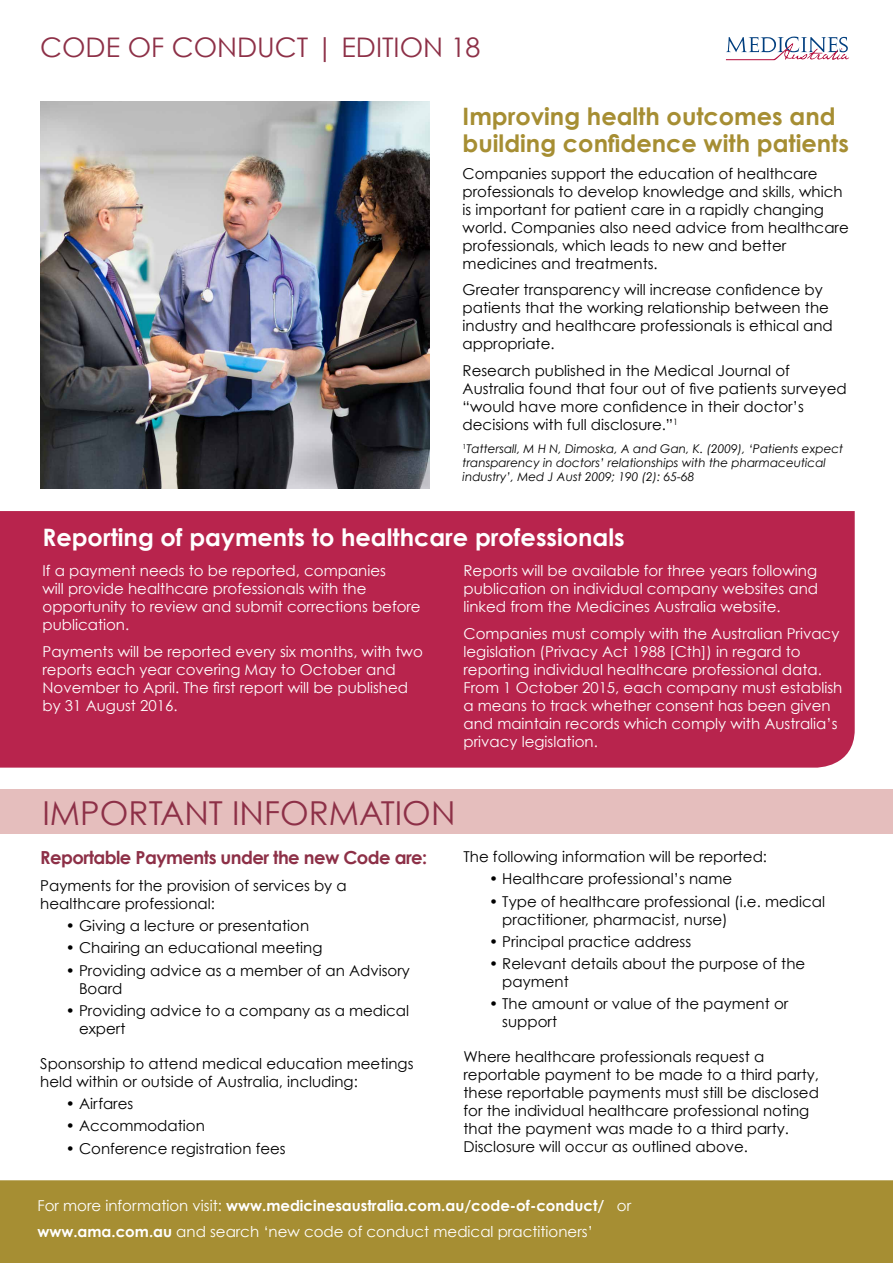
<style>
.page{position:relative;width:893px;height:1263px;background:#fff}
.page>*{position:absolute;margin:0;border:0;box-sizing:border-box;transform-origin:0 0}
.t1{font:33px "Century Gothic";color:#8d3047}
.t2{font:27px "Century Gothic";color:#8d3047}
.t3{font:700 24px/27px "Century Gothic";color:#a68e33}
.t4{font:700 24px "Century Gothic";color:#fff}
.t5{font:700 18px "Century Gothic";letter-spacing:-.03em;color:#8d3047}
.t6{font:15px/18px "Century Gothic";color:#000}
.t7{font:15px/18px "Century Gothic";color:#fff}
.t8{font:italic 12px/14.4px "Century Gothic";color:#000}
.s1{font-weight:700}
</style>
<div class="page">
<div style="left:0;top:789px;width:893px;height:44px;background:#e5bebd"></div>
<svg style="left:726px;top:37px;width:123px;height:23px"></svg>
<div style="left:0;top:511px;width:855px;height:257px;background:#b8244d"></div>
<img style="left:40px;top:101px;width:389px;height:387px">
<div style="left:0;top:1180px;width:893px;height:83px;background:#a68e33"></div>
<h2 class="t2" style="left:40px;top:31px;width:442px">CODE OF CONDUCT | EDITION 18</h2>
<h3 class="t3" style="left:463px;top:102px;width:388px">Improving health outcomes and building confidence with patients</h3>
<p class="t6" style="left:463px;top:164px;width:388px">Companies support the education of healthcare professionals to develop knowledge and skills, which is important for patient care in a rapidly changing world. Companies also need advice from healthcare professionals, which leads to new and better medicines and treatments.</p>
<p class="t6" style="left:463px;top:280px;width:372px">Greater transparency will increase confidence by patients that the working relationship between the industry and healthcare professionals is ethical and appropriate.</p>
<p class="t6" style="left:463px;top:361px;width:386px">Research published in the Medical Journal of Australia found that four out of five patients surveyed “would have more confidence in their doctor’s decisions with full disclosure.”<sup>1</sup></p>
<p class="t8" style="left:463px;top:441px;width:382px"><sup>1</sup>Tattersall, M H N, Dimoska, A and Gan, K. (2009), ‘Patients expect transparency in doctors’ relationships with the pharmaceutical industry’, Med J Aust 2009; 190 (2): 65-68</p>
<h3 class="t4" style="left:43px;top:522px;width:584px">Reporting of payments to healthcare professionals</h3>
<p class="t7" style="left:43px;top:562px;width:380px">If a payment needs to be reported, companies<br>will provide healthcare professionals with the opportunity to review and submit corrections before publication.</p>
<p class="t7" style="left:43px;top:642px;width:382px">Payments will be reported every six months, with two reports each year covering May to October and November to April. The first report will be published by 31 August 2016.</p>
<p class="t7" style="left:463px;top:562px;width:356px;text-align:justify">Reports will be available for three years following publication on individual company websites and linked from the Medicines Australia website.</p>
<p class="t7" style="left:463px;top:624px;width:380px">Companies must comply with the Australian Privacy legislation (Privacy Act 1988 [Cth]) in regard to reporting individual healthcare professional data.<br>From 1 October 2015, each company must establish a means to track whether consent has been given and maintain records which comply with Australia’s privacy legislation.</p>
<h1 class="t1" style="left:43px;top:793px;width:414px">IMPORTANT INFORMATION</h1>
<p class="t5" style="left:40px;top:846px;width:388px">Reportable Payments under the new Code are:</p>
<p class="t6" style="left:40px;top:876px;width:308px">Payments for the provision of services by a healthcare professional:</p>
<p class="t6" style="left:66px;top:916px;width:245px">• Giving a lecture or presentation</p>
<p class="t6" style="left:66px;top:939px;width:258px">• Chairing an educational meeting</p>
<p class="t6" style="left:79px;top:961px;width:332px;text-indent:-13px">• Providing advice as a member of an Advisory<br>Board</p>
<p class="t6" style="left:79px;top:1001px;width:332px;text-indent:-13px">• Providing advice to a company as a medical expert</p>
<p class="t6" style="left:40px;top:1054px;width:375px">Sponsorship to attend medical education meetings held within or outside of Australia, including:</p>
<p class="t6" style="left:66px;top:1094px;width:69px">• Airfares</p>
<p class="t6" style="left:66px;top:1117px;width:141px">• Accommodation</p>
<p class="t6" style="left:66px;top:1139px;width:222px">• Conference registration fees</p>
<p class="t6" style="left:463px;top:847px;width:305px">The following information will be reported:</p>
<p class="t6" style="left:489px;top:870px;width:245px">• Healthcare professional’s name</p>
<p class="t6" style="left:502px;top:892px;width:324px;text-indent:-13px">• Type of healthcare professional (i.e. medical practitioner, pharmacist, nurse)</p>
<p class="t6" style="left:489px;top:932px;width:204px">• Principal practice address</p>
<p class="t6" style="left:502px;top:954px;width:305px;text-indent:-13px">• Relevant details about the purpose of the payment</p>
<p class="t6" style="left:502px;top:995px;width:288px;text-indent:-13px">• The amount or value of the payment or support</p>
<p class="t6" style="left:463px;top:1048px;width:357px">Where healthcare professionals request a reportable payment to be made to a third party, these reportable payments must still be disclosed for the individual healthcare professional noting that the payment was made to a third party.<br>Disclosure will occur as outlined above.</p>
<p class="t7" style="left:37px;top:1192px;width:595px;line-height:26.5px">For more information visit: <span class="s1">www.medicinesaustralia.com.au/code-of-conduct/</span> or <span class="s1">www.ama.com.au</span> and search ‘new code of conduct medical practitioners’</p>
</div>
